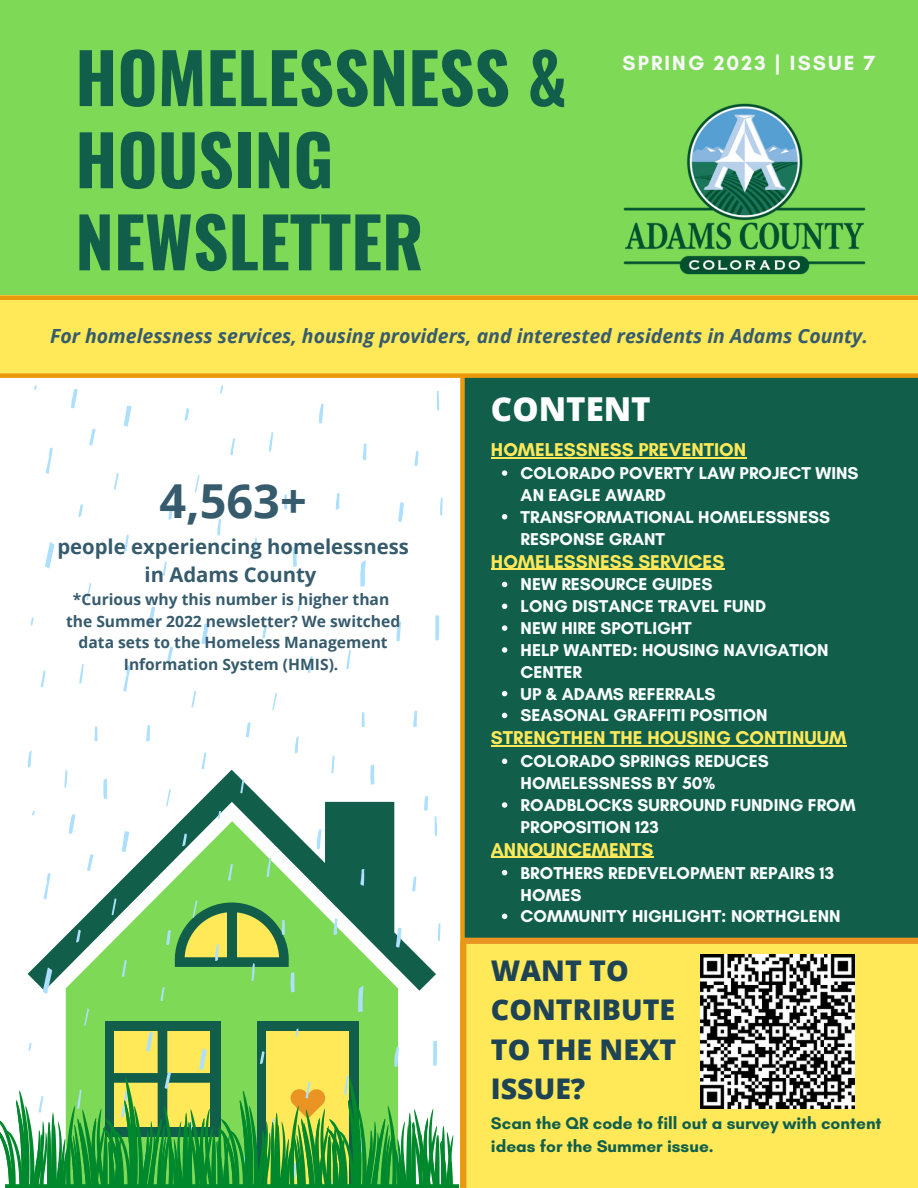
<style>
.page{position:relative;width:918px;height:1188px;background:#fff}
.page>*{position:absolute;margin:0;border:0;box-sizing:border-box;transform-origin:0 0}
.t1{font:700 69px/82.2px "Oswald";color:#115f4b}
.t2{font:700 46.95px "Open Sans";color:#365b6d}
.t3{font:800 33px "Open Sans";color:#fefefe}
.t4{font:800 28.5px/39.3px "Open Sans";color:#1d4355}
.t5{font:700 20.85px "Glacial Indifference";letter-spacing:.1em;color:#f7f7f7}
.t6{font:700 20.25px "Open Sans";color:#365b6d}
.t7{font:italic 700 19.5px "Open Sans";color:#365b6d}
.t8{font:700 18.9px "Glacial Indifference";color:#ffe959}
.t9{font:700 17.4px/21.9px "Glacial Indifference";color:#fafdfd}
.t10{font:700 17.25px/23.7px "Glacial Indifference";color:#115f4b}
.t11{font:700 15.6px/21.3px "Open Sans";color:#365b6d;text-align:center}
</style>
<div class="page">
<div style="left:0;top:0;width:918px;height:297px;background:#7ed957"></div>
<div style="left:0;top:295px;width:918px;height:81px;background:#ffe959"></div>
<div style="left:465px;top:376px;width:453px;height:812px;background:#115f4b"></div>
<img style="left:623px;top:103px;width:243px;height:172px">
<div style="left:465px;top:938px;width:453px;height:250px;background:#ffe959"></div>
<img style="left:701px;top:955px;width:154px;height:154px">
<svg style="left:502px;top:470px;width:5px;height:6px"></svg>
<svg style="left:502px;top:514px;width:5px;height:5px"></svg>
<svg style="left:502px;top:582px;width:5px;height:5px"></svg>
<svg style="left:502px;top:604px;width:5px;height:5px"></svg>
<svg style="left:502px;top:625px;width:5px;height:6px"></svg>
<svg style="left:502px;top:647px;width:5px;height:6px"></svg>
<svg style="left:502px;top:691px;width:5px;height:5px"></svg>
<svg style="left:502px;top:713px;width:5px;height:5px"></svg>
<svg style="left:502px;top:759px;width:5px;height:5px"></svg>
<svg style="left:502px;top:802px;width:5px;height:6px"></svg>
<svg style="left:502px;top:870px;width:5px;height:5px"></svg>
<svg style="left:502px;top:914px;width:5px;height:5px"></svg>
<hr style="left:491px;top:457px;width:255px;height:1px;background:#ffe959">
<hr style="left:491px;top:569px;width:233px;height:1px;background:#ffe959">
<hr style="left:491px;top:745px;width:355px;height:2px;background:#ffe959">
<hr style="left:491px;top:857px;width:162px;height:1px;background:#ffe959">
<div style="left:0;top:373px;width:918px;height:5px;background:#ea990c"></div>
<div style="left:460px;top:376px;width:5px;height:812px;background:#ea990c"></div>
<div style="left:0;top:295px;width:918px;height:5px;background:#ea990c"></div>
<svg style="left:28px;top:385px;width:415px;height:425px"></svg>
<svg style="left:27px;top:811px;width:413px;height:215px"></svg>
<svg style="left:453px;top:1184px;width:6px;height:4px"></svg>
<svg style="left:0;top:1026px;width:453px;height:162px"></svg>
<p class="t1" style="left:75px;top:34px;width:493px">HOMELESSNESS &amp;<br>HOUSING</p>
<p class="t1" style="left:75px;top:198px;width:350px">NEWSLETTER</p>
<p class="t5" style="left:623px;top:50px;width:254px">SPRING 2023 | ISSUE 7</p>
<p class="t7" style="left:50px;top:323px;width:819px">For homelessness services, housing providers, and interested residents in Adams County.</p>
<p class="t3" style="left:491px;top:385px;width:161px">CONTENT</p>
<p class="t2" style="left:159px;top:468px;width:149px">4,563+</p>
<p class="t6" style="left:57px;top:532px;width:353px">people experiencing homelessness</p>
<p class="t6" style="left:145px;top:560px;width:173px">in Adams County</p>
<p class="t11" style="left:73px;top:589px;width:318px">*Curious why this number is higher than</p>
<p class="t11" style="left:66px;top:610px;width:336px">the Summer 2022 newsletter? We switched data sets to the Homeless Management<br>Information System (HMIS).</p>
<p class="t8" style="left:491px;top:438px;width:257px">HOMELESSNESS PREVENTION</p>
<p class="t9" style="left:521px;top:462px;width:339px">COLORADO POVERTY LAW PROJECT WINS<br>AN EAGLE AWARD</p>
<p class="t9" style="left:521px;top:506px;width:311px">TRANSFORMATIONAL HOMELESSNESS<br>RESPONSE GRANT</p>
<p class="t9" style="left:521px;top:573px;width:193px">NEW RESOURCE GUIDES</p>
<p class="t9" style="left:521px;top:595px;width:247px">LONG DISTANCE TRAVEL FUND</p>
<p class="t9" style="left:521px;top:617px;width:173px">NEW HIRE SPOTLIGHT</p>
<p class="t9" style="left:521px;top:639px;width:310px">HELP WANTED: HOUSING NAVIGATION<br>CENTER</p>
<p class="t9" style="left:521px;top:683px;width:196px">UP &amp; ADAMS REFERRALS</p>
<p class="t9" style="left:521px;top:704px;width:248px">SEASONAL GRAFFITI POSITION</p>
<p class="t9" style="left:521px;top:750px;width:250px">COLORADO SPRINGS REDUCES<br>HOMELESSNESS BY 50%</p>
<p class="t9" style="left:521px;top:794px;width:337px">ROADBLOCKS SURROUND FUNDING FROM<br>PROPOSITION 123</p>
<p class="t9" style="left:521px;top:862px;width:315px">BROTHERS REDEVELOPMENT REPAIRS 13<br>HOMES</p>
<p class="t9" style="left:521px;top:905px;width:321px">COMMUNITY HIGHLIGHT: NORTHGLENN</p>
<p class="t8" style="left:491px;top:550px;width:235px">HOMELESSNESS SERVICES</p>
<p class="t8" style="left:491px;top:726px;width:357px">STRENGTHEN THE HOUSING CONTINUUM</p>
<p class="t8" style="left:491px;top:838px;width:164px">ANNOUNCEMENTS</p>
<p class="t4" style="left:491px;top:950px;width:187px">WANT TO<br>CONTRIBUTE<br>TO THE NEXT<br>ISSUE?</p>
<p class="t10" style="left:491px;top:1111px;width:392px">Scan the QR code to fill out a survey with content ideas for the Summer issue.</p>
</div>
